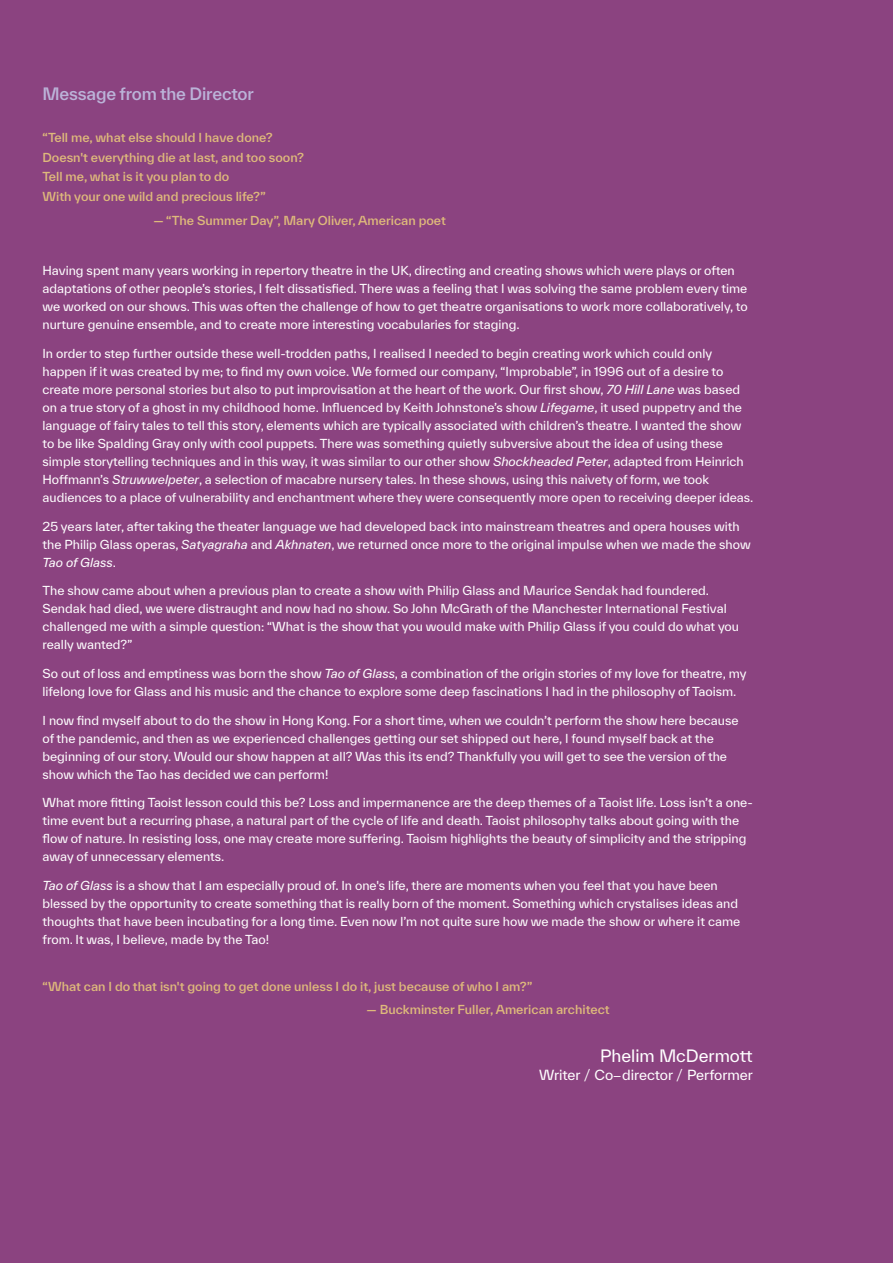
<style>
.page{position:relative;width:893px;height:1263px;background:#8b4380}
.page>*{position:absolute;margin:0;border:0;box-sizing:border-box;transform-origin:0 0}
.t1{font:500 16.5px "TWK Everett";letter-spacing:-.01em;color:#bbb3d8}
.t2{font:16.5px "TWK Everett";color:#fff}
.t3{font:13.5px "TWK Everett";color:#fff}
.t4{font:12px/18px "TWK Everett";color:#fff}
.t5{font:500 12px/19.5px "TWK Everett";color:#deb97b}
.s1{font-style:italic}
.s2{font-family:"Ping Fang HK"}
</style>
<div class="page">
<h1 class="t1" style="left:43px;top:82px;width:213px">Message from the Director</h1>
<p class="t5" style="left:43px;top:128px;width:263px">“Tell me, what else should I have done?<br>Doesn't everything die at last, and too soon?<br>Tell me, what is it you plan to do<br>With your one wild and precious life?”</p>
<p class="t5" style="left:153px;top:210px;width:294px">— “The Summer Day”, Mary Oliver, American poet</p>
<p class="t4" style="left:43px;top:262px;width:707px">Having spent many years working in repertory theatre in the UK, directing and creating shows which were plays or often adaptations of other people’s stories, I felt dissatisfied. There was a feeling that I was solving the same problem every time we worked on our shows. This was often the challenge of how to get theatre organisations to work more collaboratively, to nurture genuine ensemble, and to create more interesting vocabularies for staging.</p>
<p class="t4" style="left:43px;top:344px;width:712px">In order to step further outside these well-trodden paths, I realised I needed to begin creating work which could only happen if it was created by me; to find my own voice. We formed our company, “Improbable”, in 1996 out of a desire to create more personal stories but also to put improvisation at the heart of the work. Our first show, <span class="s1">70 Hill Lane</span> was based on a true story of a ghost in my childhood home. Influenced by Keith Johnstone’s show <span class="s1">Lifegame</span>, it used puppetry and the language of fairy tales to tell this story, elements which are typically associated with children’s theatre. I wanted the show to be like Spalding Gray only with cool puppets. There was something quietly subversive about the idea of using these simple storytelling techniques and in this way, it was similar to our other show <span class="s1">Shockheaded Peter</span>, adapted from Heinrich Hoffmann’s <span class="s1">Struwwelpeter</span>, a selection of macabre nursery tales. In these shows, using this naivety of form, we took audiences to a place of vulnerability and enchantment where they were consequently more open to receiving deeper ideas.</p>
<p class="t4" style="left:43px;top:517px;width:710px">25 years later, after taking the theater language we had developed back into mainstream theatres and opera houses with the Philip Glass operas, <span class="s1">Satyagraha</span> and <span class="s1">Akhnaten</span>, we returned once more to the original impulse when we made the show<br><span class="s1">Tao of Glass</span>.</p>
<p class="t4" style="left:43px;top:582px;width:698px">The show came about when a previous plan to create a show with Philip Glass and Maurice Sendak had foundered.<br>Sendak had died, we were distraught and now had no show. So John McGrath of the Manchester International Festival challenged me with a simple question: “What is the show that you would make with Philip Glass if you could do what you really wanted?”</p>
<p class="t4" style="left:43px;top:664px;width:705px">So out of loss and emptiness was born the show <span class="s1">Tao of Glass</span>, a combination of the origin stories of my love for theatre, my lifelong love for Glass and his music and the chance to explore some deep fascinations I had in the philosophy of Taoism.</p>
<p class="t4" style="left:43px;top:711px;width:698px">I now find myself about to do the show in Hong Kong. For a short time, when we couldn’t perform the show here because of the pandemic, and then as we experienced challenges getting our set shipped out here, I found myself back at the beginning of our story. Would our show happen at all? Was this its end? Thankfully you will get to see the version of the show which the Tao has decided we can perform!</p>
<p class="t4" style="left:43px;top:794px;width:712px">What more fitting Taoist lesson could this be? Loss and impermanence are the deep themes of a Taoist life. Loss isn’t a one&shy;time event but a recurring phase, a natural part of the cycle of life and death. Taoist philosophy talks about going with the flow of nature. In resisting loss, one may create more suffering. Taoism highlights the beauty of simplicity and the stripping away of unnecessary elements.</p>
<p class="t4" style="left:43px;top:876px;width:699px"><span class="s1">Tao of Glass</span> is a show that I am especially proud of. In one's life, there are moments when you feel that you have been blessed by the opportunity to create something that is really born of the moment. Something which crystalises ideas and thoughts that have been incubating for a long time. Even now I’m not quite sure how we made the show or where it came from. It was, I believe, made by the Tao!</p>
<p class="t5" style="left:43px;top:976px;width:491px">“What can I do that isn't going to get done unless I do it, just because of who I am?”</p>
<p class="t5" style="left:367px;top:1000px;width:245px">— Buckminster Fuller, American architect</p>
<h1 class="t2" style="left:600px;top:1044px;width:154px">Phelim McDermott</h1>
<p class="t3" style="left:539px;top:1065px;width:215px">Writer <span class="s2">/</span> Co<span class="s2">-</span>director <span class="s2">/</span> Performer</p>
</div>
